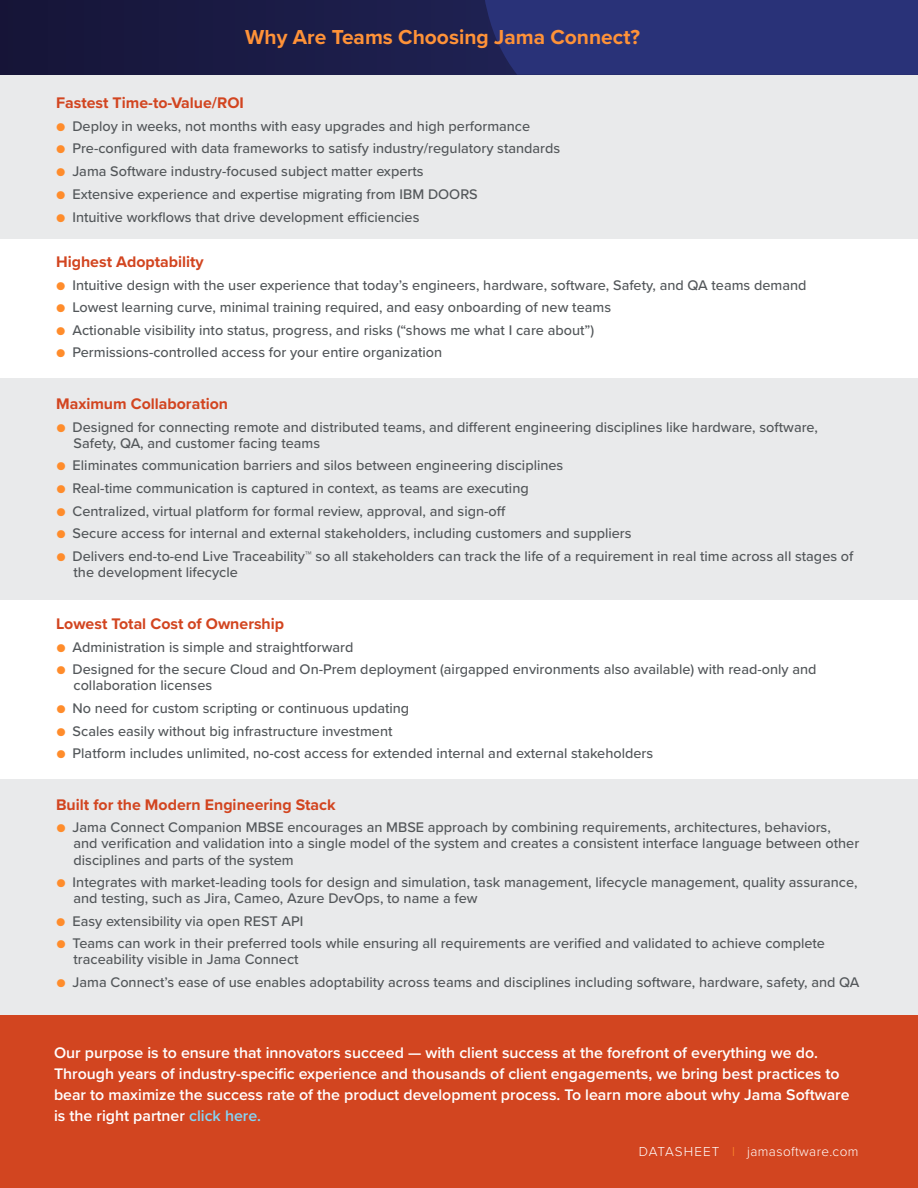
<style>
.page{position:relative;width:918px;height:1188px;background:#fff}
.page>*{position:absolute;margin:0;border:0;box-sizing:border-box;transform-origin:0 0}
.Bullets_Summary_Page{font:700 21px "Proxima Nova";color:#ff9238}
.t1{font:600 15.9px/21px "Proxima Nova";color:#fff}
.t2{font:700 15.9px "Proxima Nova";color:#d24520}
.t3{font:500 14.4px/16px "Proxima Nova";color:#53575a}
.Bullets_Summary_Page-2{font:300 13.5px "Proxima Nova";letter-spacing:.03em;color:#fff}
.s1{font-weight:700;font-size:13.5px;color:#ff8c2b}
.s2{color:#85d5f6}
.s3{color:#ff8c2b}
</style>
<div class="page">
<div style="left:0;top:73px;width:918px;height:166px;background:#e9eaeb"></div>
<div style="left:0;top:378px;width:918px;height:221px;background:#e9eaeb"></div>
<div style="left:0;top:780px;width:918px;height:237px;background:#e9eaeb"></div>
<div style="left:0;top:1016px;width:918px;height:172px;background:#d24520"></div>
<div style="left:0;top:0;width:918px;height:75px;background:#1a1b44"></div>
<div style="left:480px;top:0;width:438px;height:75px;background:#293278"></div>
<p class="Bullets_Summary_Page" style="left:245px;top:21px;width:396px">Why Are Teams Choosing Jama Connect?</p>
<h1 class="t2" style="left:56px;top:91px;width:189px">Fastest Time-to-Value/ROI</h1>
<p class="t3" style="left:56px;top:117px;width:476px"><span class="s1">●</span> Deploy in weeks, not months with easy upgrades and high performance</p>
<p class="t3" style="left:56px;top:140px;width:506px"><span class="s1">●</span> Pre-configured with data frameworks to satisfy industry/regulatory standards</p>
<p class="t3" style="left:56px;top:163px;width:369px"><span class="s1">●</span> Jama Software industry-focused subject matter experts</p>
<p class="t3" style="left:56px;top:185px;width:423px"><span class="s1">●</span> Extensive experience and expertise migrating from IBM DOORS</p>
<p class="t3" style="left:56px;top:208px;width:365px"><span class="s1">●</span> Intuitive workflows that drive development efficiencies</p>
<h1 class="t2" style="left:56px;top:250px;width:149px">Highest Adoptability</h1>
<p class="t3" style="left:56px;top:276px;width:752px"><span class="s1">●</span> Intuitive design with the user experience that today’s engineers, hardware, software, Safety, and QA teams demand</p>
<p class="t3" style="left:56px;top:299px;width:557px"><span class="s1">●</span> Lowest learning curve, minimal training required, and easy onboarding of new teams</p>
<p class="t3" style="left:56px;top:322px;width:540px"><span class="s1">●</span> Actionable visibility into status, progress, and risks (“shows me what I care about”)</p>
<p class="t3" style="left:56px;top:344px;width:388px"><span class="s1">●</span> Permissions-controlled access for your entire organization</p>
<h1 class="t2" style="left:56px;top:392px;width:174px">Maximum Collaboration</h1>
<p class="t3" style="left:74px;top:418px;width:746px;text-indent:-17px"><span class="s1">●</span> Designed for connecting remote and distributed teams, and different engineering disciplines like hardware, software,<br>Safety, QA, and customer facing teams</p>
<p class="t3" style="left:56px;top:457px;width:509px"><span class="s1">●</span> Eliminates communication barriers and silos between engineering disciplines</p>
<p class="t3" style="left:56px;top:480px;width:474px"><span class="s1">●</span> Real-time communication is captured in context, as teams are executing</p>
<p class="t3" style="left:56px;top:502px;width:451px"><span class="s1">●</span> Centralized, virtual platform for formal review, approval, and sign-off</p>
<p class="t3" style="left:56px;top:525px;width:577px"><span class="s1">●</span> Secure access for internal and external stakeholders, including customers and suppliers</p>
<p class="t3" style="left:74px;top:547px;width:781px;text-indent:-17px"><span class="s1">●</span> Delivers end-to-end Live Traceability™ so all stakeholders can track the life of a requirement in real time across all stages of the development lifecycle</p>
<h1 class="t2" style="left:56px;top:612px;width:230px">Lowest Total Cost of Ownership</h1>
<p class="t3" style="left:56px;top:638px;width:299px"><span class="s1">●</span> Administration is simple and straightforward</p>
<p class="t3" style="left:74px;top:661px;width:745px;text-indent:-17px"><span class="s1">●</span> Designed for the secure Cloud and On-Prem deployment (airgapped environments also available) with read-only and collaboration licenses</p>
<p class="t3" style="left:56px;top:700px;width:354px"><span class="s1">●</span> No need for custom scripting or continuous updating</p>
<p class="t3" style="left:56px;top:722px;width:338px"><span class="s1">●</span> Scales easily without big infrastructure investment</p>
<p class="t3" style="left:56px;top:745px;width:598px"><span class="s1">●</span> Platform includes unlimited, no-cost access for extended internal and external stakeholders</p>
<h1 class="t2" style="left:56px;top:793px;width:281px">Built for the Modern Engineering Stack</h1>
<p class="t3" style="left:74px;top:819px;width:787px;text-indent:-17px"><span class="s1">●</span> Jama Connect Companion MBSE encourages an MBSE approach by combining requirements, architectures, behaviors,<br>and verification and validation into a single model of the system and creates a consistent interface language between other disciplines and parts of the system</p>
<p class="t3" style="left:74px;top:874px;width:786px;text-indent:-17px"><span class="s1">●</span> Integrates with market-leading tools for design and simulation, task management, lifecycle management, quality assurance, and testing, such as Jira, Cameo, Azure DevOps, to name a few</p>
<p class="t3" style="left:56px;top:912px;width:249px"><span class="s1">●</span> Easy extensibility via open REST API</p>
<p class="t3" style="left:74px;top:935px;width:753px;text-indent:-17px"><span class="s1">●</span> Teams can work in their preferred tools while ensuring all requirements are verified and validated to achieve complete traceability visible in Jama Connect</p>
<p class="t3" style="left:56px;top:974px;width:805px"><span class="s1">●</span> Jama Connect’s ease of use enables adoptability across teams and disciplines including software, hardware, safety, and QA</p>
<h1 class="t1" style="left:54px;top:1042px;width:797px">Our purpose is to ensure that innovators succeed — with client success at the forefront of everything we do.<br>Through years of industry-specific experience and thousands of client engagements, we bring best practices to bear to maximize the success rate of the product development process. To learn more about why Jama Software is the right partner <span class="s2">click here.</span></h1>
<p class="Bullets_Summary_Page-2" style="left:639px;top:1142px;width:221px">DATASHEET <span class="s3">l</span> jamasoftware.com</p>
</div>
